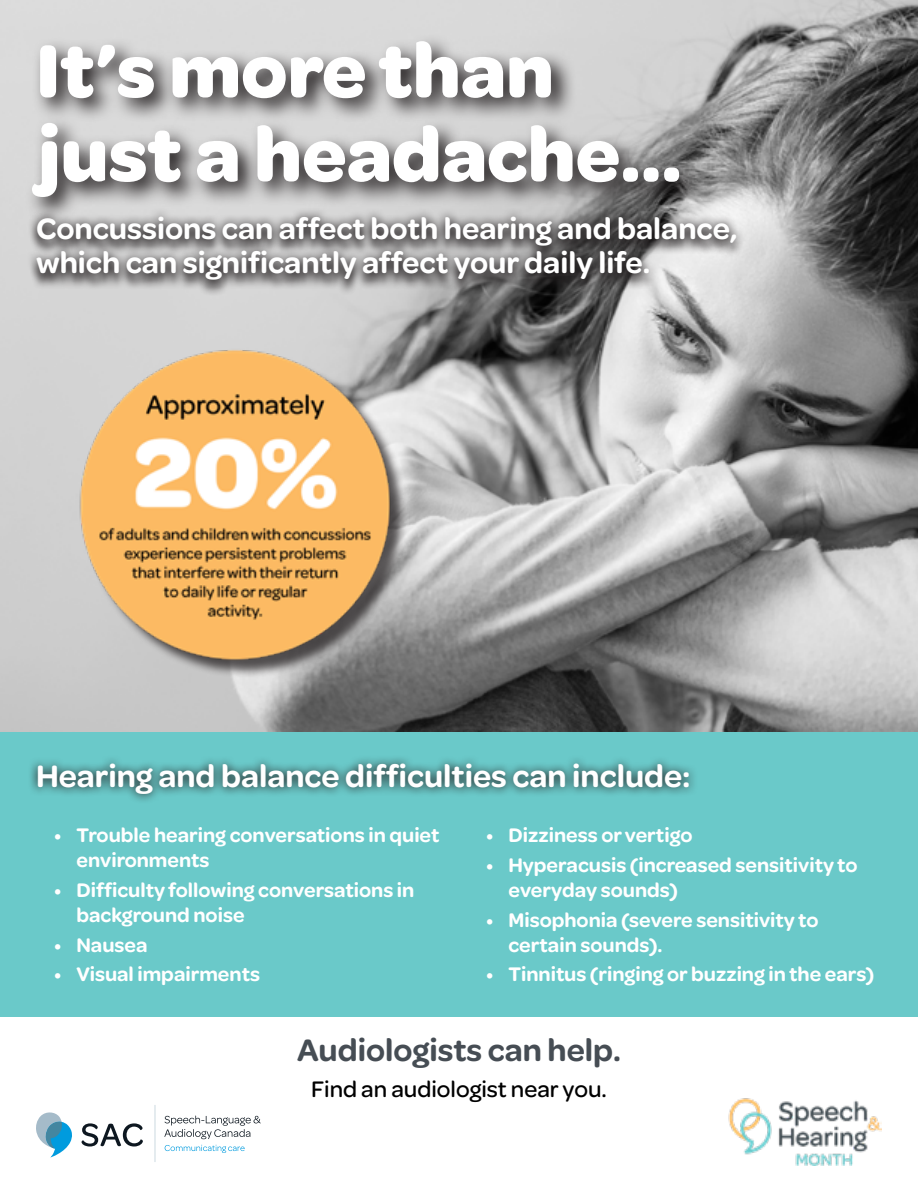
<style>
.page{position:relative;width:918px;height:1188px;background:#fff}
.page>*{position:absolute;margin:0;border:0;box-sizing:border-box;transform-origin:0 0}
.t1{font:700 79.5px/84px "Omnes";color:#fff}
.t2{font:600 33px "Omnes";color:#fff}
.t3{font:600 33px "Omnes";color:#464d54}
.t4{font:600 31.5px/34.5px "Omnes";color:#fff}
.t5{font:500 24px "Omnes";color:#000}
.t6{font:600 21px/25.2px "Omnes";color:#fff}
</style>
<div class="page">
<img style="left:0;top:0;width:918px;height:733px">
<div style="left:0;top:733px;width:918px;height:284px;background:#6ac9c9"></div>
<svg style="left:36px;top:1112px;width:36px;height:46px"></svg>
<svg style="left:164px;top:1116px;width:97px;height:23px"></svg>
<svg style="left:82px;top:1123px;width:61px;height:24px"></svg>
<svg style="left:155px;top:1105px;width:1px;height:57px"></svg>
<svg style="left:165px;top:1145px;width:80px;height:8px"></svg>
<img style="left:728px;top:1098px;width:154px;height:68px">
<svg style="left:30px;top:758px;width:664px;height:43px"></svg>
<div style="left:84px;top:354px;width:324px;height:324px;background:#231f20;opacity:.75"></div>
<img style="left:76px;top:348px;width:318px;height:318px">
<div style="left:29px;top:218px;width:715px;height:79px;background:#231f20;opacity:.86"></div>
<svg style="left:28px;top:207px;width:717px;height:83px;background:#868585"></svg>
<svg style="left:25px;top:33px;width:679px;height:188px;background:#a5a4a4"></svg>
<h1 class="t1" style="left:36px;top:24px;width:647px">It’s more than just a headache…</h1>
<p class="t4" style="left:36px;top:209px;width:703px">Concussions can affect both hearing and balance, which can significantly affect your daily life.</p>
<p class="t2" style="left:36px;top:753px;width:656px">Hearing and balance difficulties can include:</p>
<p class="t6" style="left:76px;top:821px;width:365px;text-indent:-22px">• Trouble hearing conversations in quiet environments</p>
<p class="t6" style="left:76px;top:876px;width:339px;text-indent:-22px">• Difficulty following conversations in background noise</p>
<p class="t6" style="left:54px;top:931px;width:95px">• Nausea</p>
<p class="t6" style="left:54px;top:961px;width:208px">• Visual impairments</p>
<p class="t6" style="left:486px;top:821px;width:208px">• Dizziness or vertigo</p>
<p class="t6" style="left:508px;top:851px;width:351px;text-indent:-22px">• Hyperacusis (increased sensitivity to everyday sounds)</p>
<p class="t6" style="left:508px;top:906px;width:311px;text-indent:-22px">• Misophonia (severe sensitivity to certain sounds).</p>
<p class="t6" style="left:486px;top:961px;width:390px">• Tinnitus (ringing or buzzing in the ears)</p>
<p class="t3" style="left:297px;top:1027px;width:325px">Audiologists can help.</p>
<p class="t5" style="left:311px;top:1072px;width:297px">Find an audiologist near you.</p>
</div>
